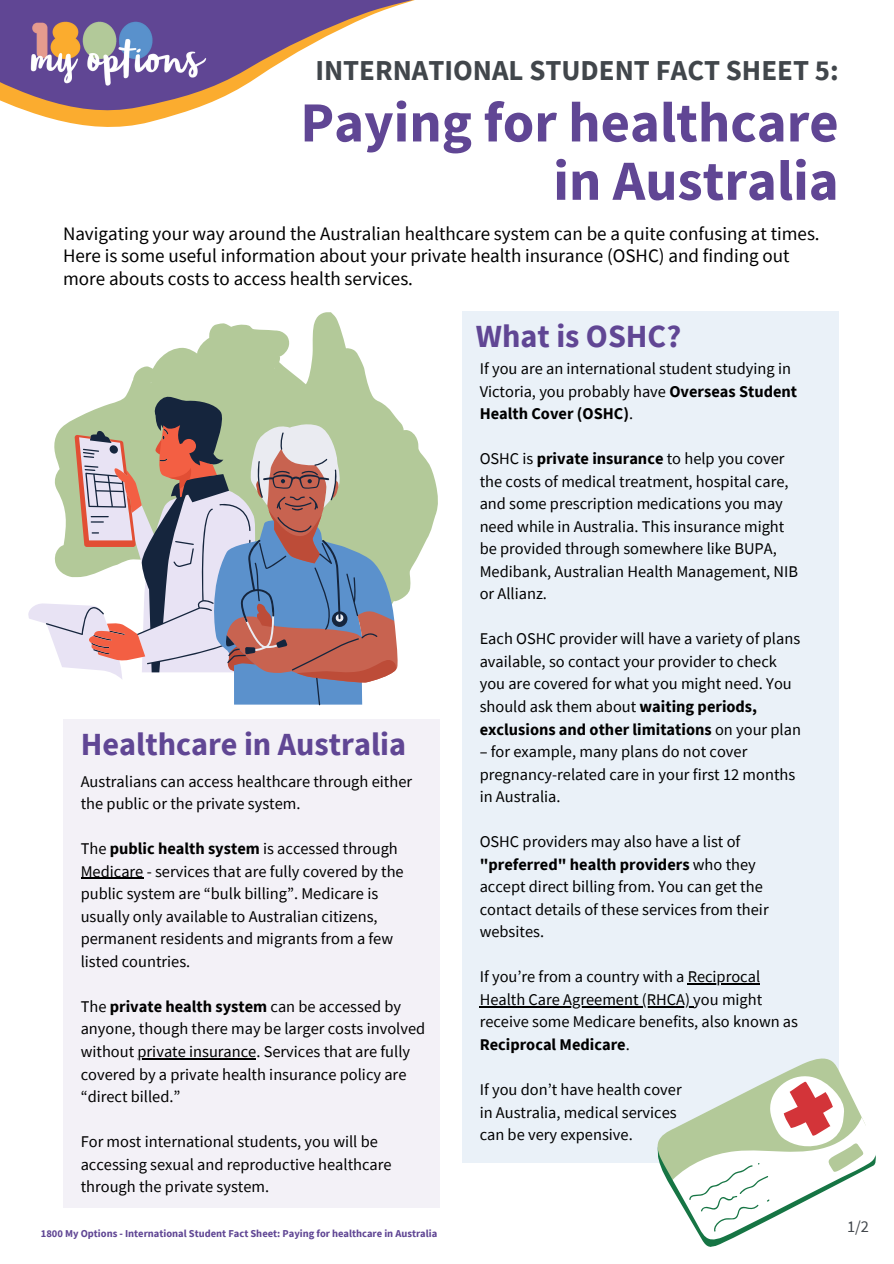
<style>
.page{position:relative;width:894px;height:1264px;background:#fff}
.page>*{position:absolute;margin:0;border:0;box-sizing:border-box;transform-origin:0 0}
.t1{font:700 56.7px/58.3px "Source Sans Pro";color:#604694;text-align:right}
.t2{font:700 32.25px "Source Sans Pro";color:#604694}
.t3{font:700 28.8px "Source Sans Pro";color:#41464b}
.t4{font:19.05px/22.8px "Source Sans Pro";color:#000}
.t5{font:16.35px/22.5px "Source Sans Pro";color:#000}
.t6{font:16.35px "Source Sans Pro";color:#41464b}
.t7{font:700 10.5px "Source Sans Pro";color:#604694}
.s1{font-weight:700}
</style>
<div class="page">
<svg style="left:0;top:0;width:415px;height:127px"></svg>
<img style="left:28px;top:19px;width:180px;height:70px">
<div style="left:63px;top:719px;width:376px;height:488px;background:#f3f1f7"></div>
<hr style="left:81px;top:877px;width:62px;height:2px;background:#000">
<hr style="left:137px;top:1058px;width:119px;height:1px;background:#000">
<div style="left:462px;top:311px;width:376px;height:851px;background:#eaf1f8"></div>
<hr style="left:687px;top:983px;width:73px;height:1px;background:#000">
<hr style="left:479px;top:1006px;width:210px;height:1px;background:#000">
<svg style="left:129px;top:312px;width:309px;height:356px"></svg>
<svg style="left:28px;top:603px;width:18px;height:21px"></svg>
<svg style="left:46px;top:390px;width:208px;height:278px"></svg>
<svg style="left:74px;top:421px;width:323px;height:284px;background:#b0a9aa"></svg>
<svg style="left:650px;top:1053px;width:226px;height:194px"></svg>
<p class="t3" style="left:315px;top:52px;width:524px">INTERNATIONAL STUDENT FACT SHEET 5:</p>
<p class="t1" style="left:300px;top:92px;width:539px">Paying for healthcare in Australia</p>
<p class="t4" style="left:63px;top:221px;width:758px">Navigating your way around the Australian healthcare system can be a quite confusing at times.<br>Here is some useful information about your private health insurance (OSHC) and finding out more abouts costs to access health services.</p>
<p class="t2" style="left:81px;top:723px;width:327px">Healthcare in Australia</p>
<p class="t5" style="left:81px;top:769px;width:333px">Australians can access healthcare through either the public or the private system.</p>
<p class="t5" style="left:81px;top:837px;width:324px">The <span class="s1">public health system</span> is accessed through Medicare - services that are fully covered by the public system are “bulk billing”. Medicare is usually only available to Australian citizens, permanent residents and migrants from a few listed countries.</p>
<p class="t5" style="left:81px;top:994px;width:346px">The <span class="s1">private health system</span> can be accessed by anyone, though there may be larger costs involved without private insurance. Services that are fully covered by a private health insurance policy are “direct billed.”</p>
<p class="t5" style="left:81px;top:1129px;width:312px">For most international students, you will be accessing sexual and reproductive healthcare through the private system.</p>
<p class="t7" style="left:41px;top:1226px;width:398px">1800 My Options - International Student Fact Sheet: Paying for healthcare in Australia</p>
<p class="t2" style="left:476px;top:315px;width:207px">What is OSHC?</p>
<p class="t5" style="left:479px;top:357px;width:319px">If you are an international student studying in<br>Victoria, you probably have <span class="s1">Overseas Student<br>Health Cover (OSHC)</span>.</p>
<p class="t5" style="left:479px;top:447px;width:320px">OSHC is <span class="s1">private insurance</span> to help you cover the costs of medical treatment, hospital care, and some prescription medications you may need while in Australia. This insurance might be provided through somewhere like BUPA, Medibank, Australian Health Management, NIB or Allianz.</p>
<p class="t5" style="left:479px;top:627px;width:323px">Each OSHC provider will have a variety of plans available, so contact your provider to check you are covered for what you might need. You should ask them about <span class="s1">waiting periods, exclusions and other limitations</span> on your plan</p>
<p class="t5" style="left:479px;top:740px;width:317px">– for example, many plans do not cover pregnancy-related care in your first 12 months in Australia.</p>
<p class="t5" style="left:479px;top:830px;width:290px">OSHC providers may also have a list of <span class="s1">"preferred" health providers</span> who they accept direct billing from. You can get the contact details of these services from their websites.</p>
<p class="t5" style="left:479px;top:965px;width:320px">If you’re from a country with a Reciprocal Health Care Agreement (RHCA) you might receive some Medicare benefits, also known as <span class="s1">Reciprocal Medicare</span>.</p>
<p class="t5" style="left:479px;top:1077px;width:203px">If you don’t have health cover</p>
<p class="t5" style="left:479px;top:1100px;width:198px">in Australia, medical services</p>
<p class="t5" style="left:479px;top:1122px;width:154px">can be very expensive.</p>
<p class="t6" style="left:846px;top:1215px;width:23px">1/2</p>
</div>
